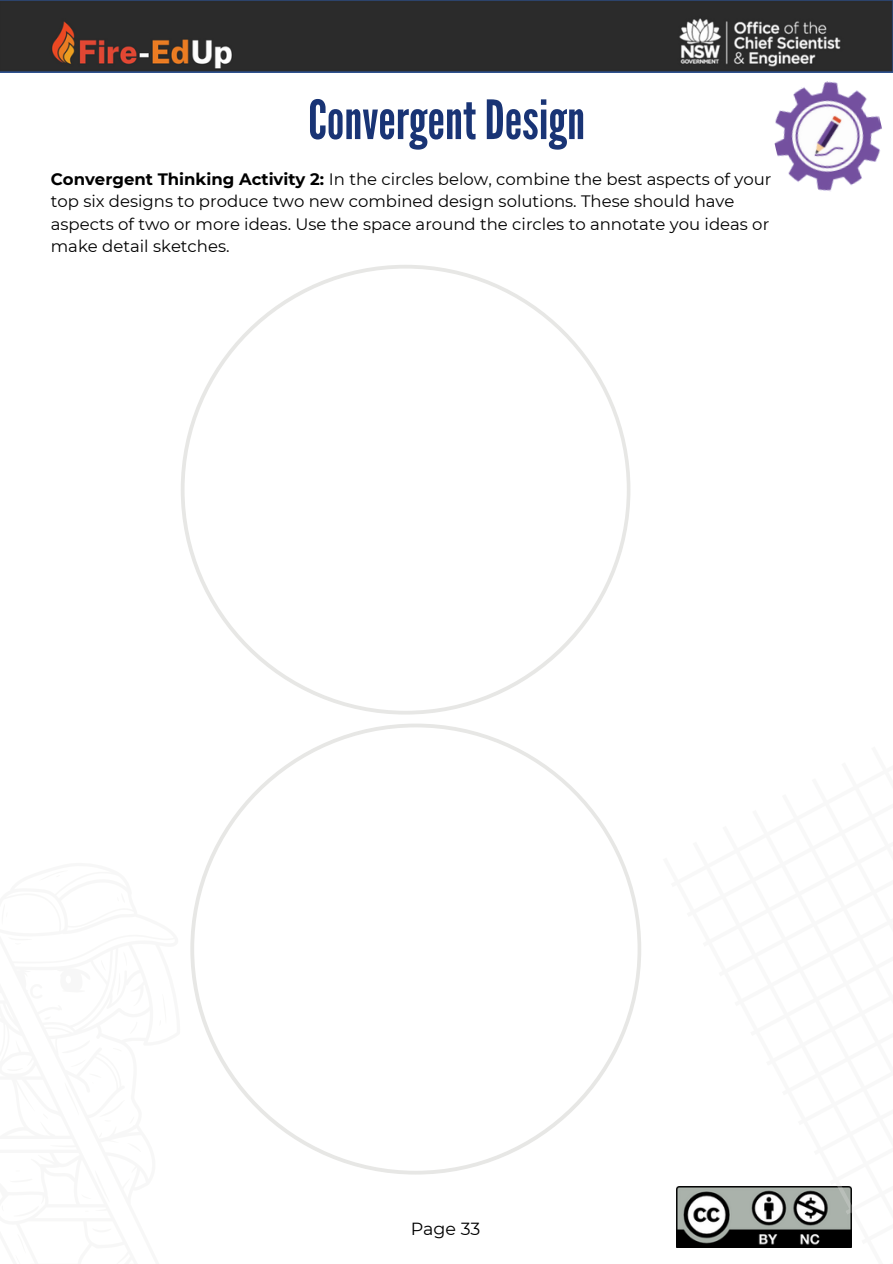
<style>
.page{position:relative;width:893px;height:1264px;background:#fff}
.page>*{position:absolute;margin:0;border:0;box-sizing:border-box;transform-origin:0 0}
.t1{font:54px "League Gothic";color:#193475}
.t2{font:17.55px "Montserrat";color:#000}
.t3{font:16.5px/22.5px "Montserrat";color:#000}
.s1{font-weight:700}
</style>
<div class="page">
<svg style="left:181px;top:265px;width:449px;height:449px"></svg>
<svg style="left:186px;top:270px;width:439px;height:439px"></svg>
<img style="left:763px;top:72px;width:129px;height:119px">
<svg style="left:190px;top:723px;width:451px;height:451px"></svg>
<img style="left:0;top:0;width:892px;height:72px">
<svg style="left:676px;top:1234px;width:137px;height:14px;background:#242524"></svg>
<svg style="left:676px;top:1186px;width:137px;height:48px"></svg>
<svg style="left:700px;top:1186px;width:113px;height:32px"></svg>
<svg style="left:730px;top:1186px;width:83px;height:16px"></svg>
<svg style="left:813px;top:1186px;width:39px;height:62px;background:#6b6f6c"></svg>
<h1 class="t1" style="left:308px;top:89px;width:278px">ConvergentDesign</h1>
<p class="t3" style="left:51px;top:168px;width:722px"><span class="s1">Convergent Thinking Activity 2:</span> In the circles below, combine the best aspects of your top six designs to produce two new combined design solutions. These should have aspects of two or more ideas. Use the space around the circles to annotate you ideas or make detail sketches.</p>
<p class="t2" style="left:410px;top:1217px;width:71px">Page 33</p>
</div>
